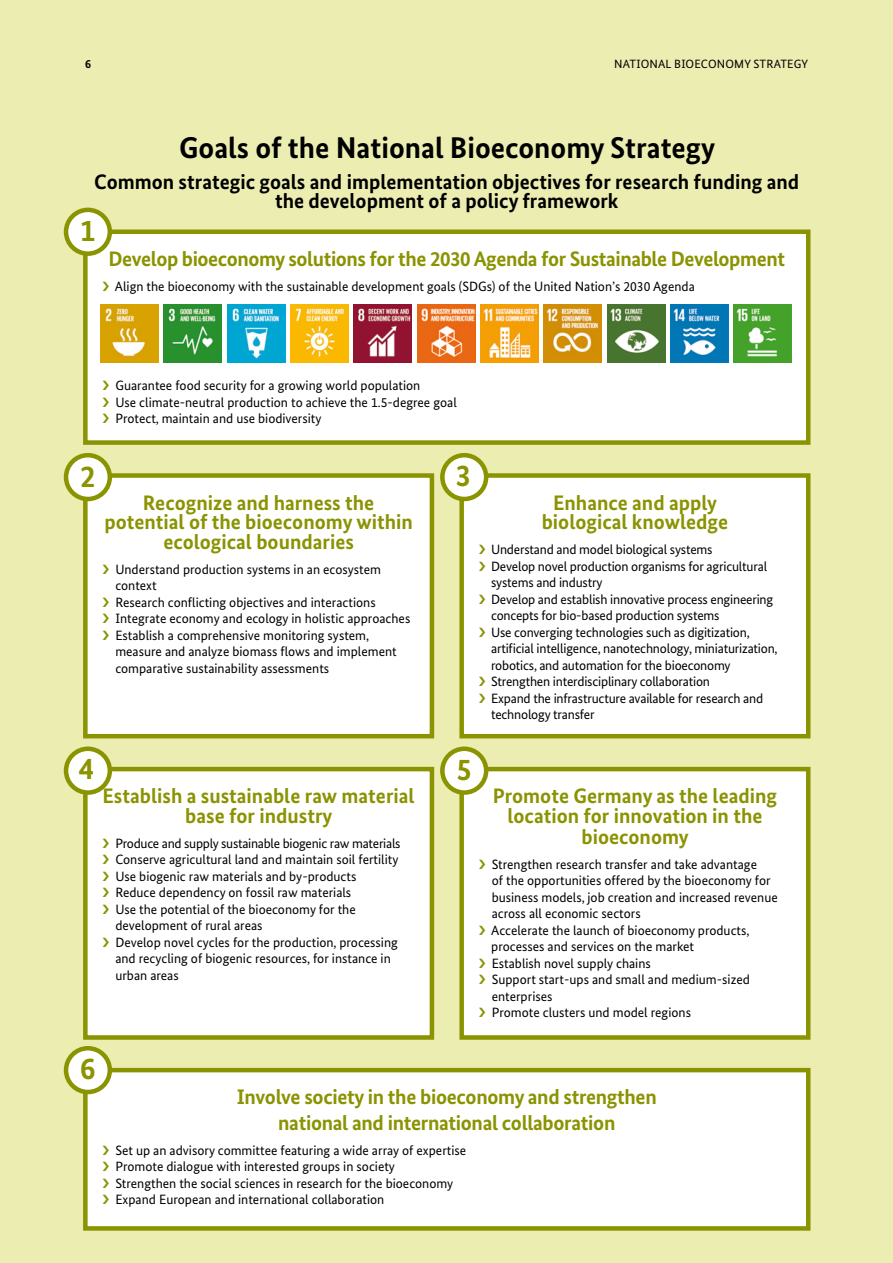
<style>
.page{position:relative;width:893px;height:1263px;background:#ebedb1}
.page>*{position:absolute;margin:0;border:0;box-sizing:border-box;transform-origin:0 0}
.t1{font:700 30.9px "Bundes Sans";color:#8a9300}
.t2{font:700 30px "Bundes Sans";color:#000}
.t3{font:700 21px/19.5px "Bundes Sans";color:#8a9300;text-align:center}
.t4{font:700 21px/19.5px "Bundes Sans";color:#000;text-align:center}
.t5{font:700 21px "Bundes Sans";letter-spacing:-.02em;color:#8a9300}
.t6{font:13.5px/16.5px "Bundes Sans";color:#000}
.t7{font:13.5px "Bundes Sans";letter-spacing:-.02em;color:#000}
.t8{font:12px "Bundes Sans";letter-spacing:.01em;color:#000}
.t9{font:700 12px "Bundes Sans";color:#000}
</style>
<div class="page">
<div style="left:83px;top:229px;width:727px;height:216px;background:#fff;border:4px solid #8a9300"></div>
<img style="left:100px;top:304px;width:59px;height:58px">
<img style="left:164px;top:304px;width:58px;height:58px">
<img style="left:227px;top:304px;width:58px;height:58px">
<img style="left:290px;top:304px;width:59px;height:58px">
<img style="left:354px;top:304px;width:58px;height:58px">
<img style="left:417px;top:304px;width:58px;height:58px">
<img style="left:481px;top:304px;width:58px;height:58px">
<img style="left:544px;top:304px;width:58px;height:58px">
<img style="left:607px;top:304px;width:58px;height:58px">
<img style="left:671px;top:304px;width:58px;height:58px">
<img style="left:734px;top:304px;width:58px;height:58px">
<div style="left:83px;top:1068px;width:727px;height:163px;background:#fff;border:4px solid #8a9300"></div>
<div style="left:83px;top:473px;width:351px;height:265px;background:#fff;border:4px solid #8a9300"></div>
<div style="left:83px;top:767px;width:351px;height:273px;background:#fff;border:4px solid #8a9300"></div>
<div style="left:459px;top:473px;width:351px;height:265px;background:#fff;border:4px solid #8a9300"></div>
<div style="left:459px;top:767px;width:351px;height:273px;background:#fff;border:4px solid #8a9300"></div>
<div style="left:66px;top:455px;width:44px;height:44px;background:#fff;border-radius:50%"></div>
<div style="left:64px;top:453px;width:48px;height:48px;border:4px solid #8a9300;border-radius:50%"></div>
<div style="left:66px;top:749px;width:44px;height:43px;background:#fff;border-radius:50%"></div>
<div style="left:64px;top:746px;width:48px;height:49px;border:4px solid #8a9300;border-radius:50%"></div>
<div style="left:442px;top:455px;width:44px;height:44px;background:#fff;border-radius:50%"></div>
<div style="left:440px;top:453px;width:48px;height:48px;border:4px solid #8a9300;border-radius:50%"></div>
<div style="left:442px;top:749px;width:44px;height:43px;background:#fff;border-radius:50%"></div>
<div style="left:440px;top:746px;width:48px;height:49px;border:4px solid #8a9300;border-radius:50%"></div>
<div style="left:66px;top:210px;width:44px;height:44px;background:#fff;border-radius:50%"></div>
<div style="left:64px;top:208px;width:48px;height:48px;border:4px solid #8a9300;border-radius:50%"></div>
<div style="left:66px;top:1048px;width:44px;height:44px;background:#fff;border-radius:50%"></div>
<div style="left:64px;top:1046px;width:48px;height:48px;border:4px solid #8a9300;border-radius:50%"></div>
<p class="t9" style="left:85px;top:57px;width:7px">6</p>
<p class="t8" style="left:614px;top:57px;width:196px">NATIONAL BIOECONOMY STRATEGY</p>
<p class="t2" style="left:179px;top:130px;width:538px">Goals of the National Bioeconomy Strategy</p>
<p class="t4" style="left:94px;top:172px;width:706px">Common strategic goals and implementation objectives for research funding and the development of a policy framework</p>
<p class="t1" style="left:80px;top:211px;width:17px">1</p>
<p class="t5" style="left:109px;top:246px;width:678px">Develop bioeconomy solutions for the 2030 Agenda for Sustainable Development</p>
<p class="t6" style="left:115px;top:278px;width:581px">Align the bioeconomy with the sustainable development goals (SDGs) of the United Nation’s 2030 Agenda</p>
<p class="t6" style="left:115px;top:377px;width:307px">Guarantee food security for a growing world population</p>
<p class="t6" style="left:115px;top:394px;width:343px">Use climate-neutral production to achieve the 1.5-degree goal</p>
<p class="t6" style="left:115px;top:410px;width:208px">Protect, maintain and use biodiversity</p>
<p class="t1" style="left:80px;top:457px;width:17px">2</p>
<p class="t3" style="left:104px;top:493px;width:310px">Recognize and harness the potential of the bioeconomy within ecological boundaries</p>
<p class="t6" style="left:115px;top:561px;width:267px">Understand production systems in an ecosystem context</p>
<p class="t6" style="left:115px;top:594px;width:262px">Research conflicting objectives and interactions</p>
<p class="t6" style="left:115px;top:610px;width:297px">Integrate economy and ecology in holistic approaches</p>
<p class="t6" style="left:115px;top:627px;width:283px">Establish a comprehensive monitoring system, measure and analyze biomass flows and implement comparative sustainability assessments</p>
<p class="t1" style="left:79px;top:750px;width:17px">4</p>
<p class="t3" style="left:103px;top:786px;width:314px">Establish a sustainable raw material base for industry</p>
<p class="t7" style="left:115px;top:835px;width:287px">Produce and supply sustainable biogenic raw materials</p>
<p class="t6" style="left:115px;top:851px;width:285px">Conserve agricultural land and maintain soil fertility</p>
<p class="t6" style="left:115px;top:868px;width:243px">Use biogenic raw materials and by-products</p>
<p class="t6" style="left:115px;top:884px;width:237px">Reduce dependency on fossil raw materials</p>
<p class="t6" style="left:115px;top:901px;width:242px">Use the potential of the bioeconomy for the development of rural areas</p>
<p class="t6" style="left:115px;top:934px;width:284px">Develop novel cycles for the production, processing and recycling of biogenic resources, for instance in urban areas</p>
<p class="t1" style="left:456px;top:456px;width:17px">3</p>
<p class="t1" style="left:456px;top:751px;width:17px">5</p>
<p class="t3" style="left:542px;top:493px;width:188px">Enhance and apply biological knowledge</p>
<p class="t6" style="left:491px;top:541px;width:223px">Understand and model biological systems</p>
<p class="t6" style="left:491px;top:558px;width:278px">Develop novel production organisms for agricultural systems and industry</p>
<p class="t6" style="left:491px;top:591px;width:284px">Develop and establish innovative process engineering concepts for bio-based production systems</p>
<p class="t6" style="left:491px;top:624px;width:288px">Use converging technologies such as digitization, artificial intelligence, nanotechnology, miniaturization, robotics, and automation for the bioeconomy</p>
<p class="t6" style="left:491px;top:673px;width:220px">Strengthen interdisciplinary collaboration</p>
<p class="t6" style="left:491px;top:690px;width:274px">Expand the infrastructure available for research and technology transfer</p>
<p class="t3" style="left:493px;top:786px;width:286px;line-height:20.2px">Promote Germany as the leading location for innovation in the bioeconomy</p>
<p class="t6" style="left:492px;top:856px;width:288px">Strengthen research transfer and take advantage<br>of the opportunities offered by the bioeconomy for business models, job creation and increased revenue across all economic sectors</p>
<p class="t6" style="left:491px;top:922px;width:260px">Accelerate the launch of bioeconomy products, processes and services on the market</p>
<p class="t6" style="left:492px;top:955px;width:161px">Establish novel supply chains</p>
<p class="t6" style="left:492px;top:971px;width:260px">Support start-ups and small and medium-sized enterprises</p>
<p class="t6" style="left:492px;top:1004px;width:201px">Promote clusters und model regions</p>
<p class="t1" style="left:80px;top:1049px;width:17px">6</p>
<p class="t3" style="left:237px;top:1084px;width:421px;line-height:25.2px">Involve society in the bioeconomy and strengthen national and international collaboration</p>
<p class="t6" style="left:115px;top:1142px;width:352px">Set up an advisory committee featuring a wide array of expertise</p>
<p class="t6" style="left:115px;top:1158px;width:281px">Promote dialogue with interested groups in society</p>
<p class="t6" style="left:115px;top:1175px;width:339px">Strengthen the social sciences in research for the bioeconomy</p>
<p class="t6" style="left:115px;top:1191px;width:270px">Expand European and international collaboration</p>
</div>
